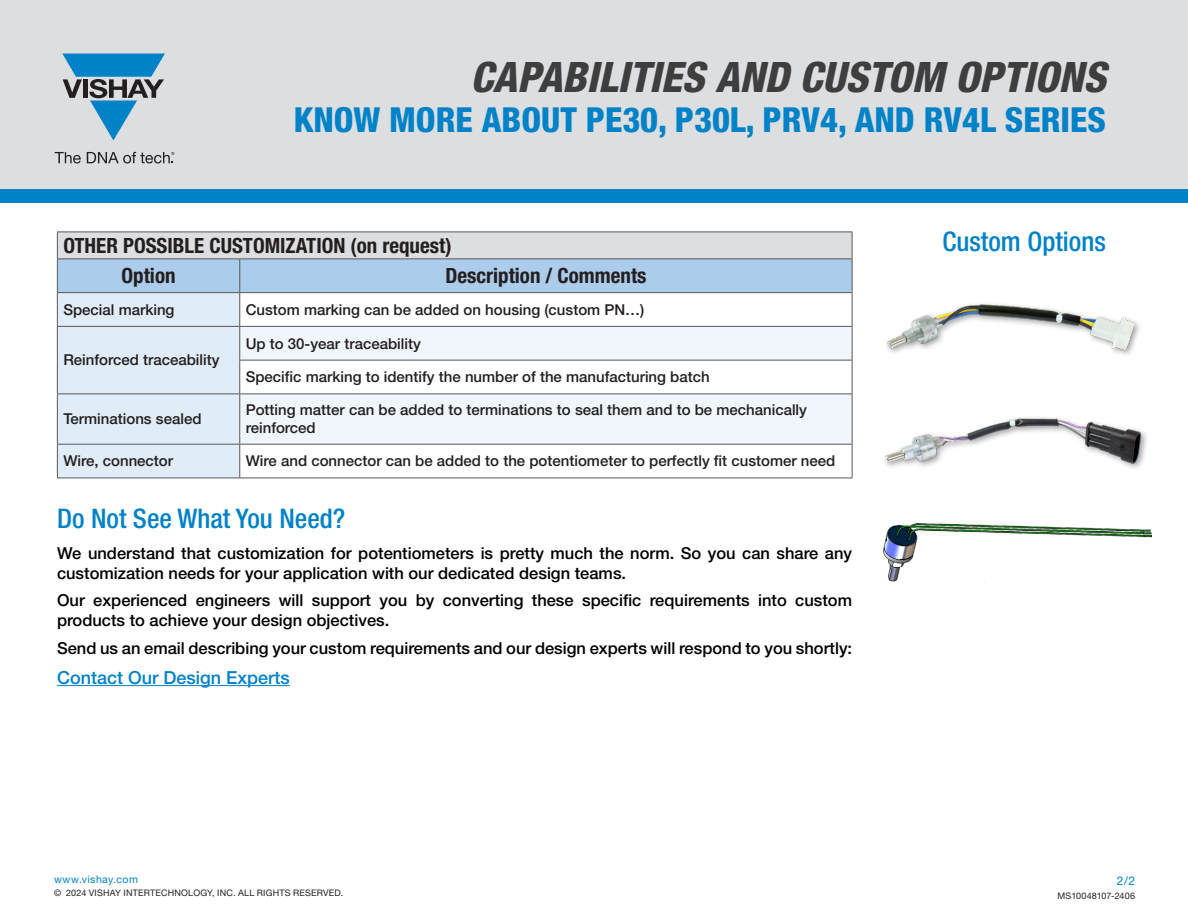
<style>
.page{position:relative;width:1188px;height:918px;background:#fff}
.page>*{position:absolute;margin:0;border:0;box-sizing:border-box;transform-origin:0 0}
.t1{font:italic 800 condensed 42px "Helvetica Neue LT Std";color:#3e3e3f}
.t2{font:800 condensed 34.5px "Helvetica Neue LT Std";color:#0082c8}
.t3{font:500 condensed 27px "Helvetica Neue LT Std";color:#0082c8}
.Table_Title{font:700 condensed 21px "Helvetica Neue LT Std";color:#231f20}
.t4{font:500 18px "Helvetica Neue LT Std";color:#0082c8}
.t5{font:500 16.5px/19.8px "Helvetica Neue LT Std";color:#000}
.Table_Body{font:500 15px/18px "Helvetica Neue LT Std";color:#231f20}
.t6{font:12px "Helvetica Neue LT Std";color:#0082c8}
.t7{font:10.5px "Helvetica Neue LT Std";letter-spacing:.045em;color:#0082c8}
.t8{font:9px "Helvetica Neue LT Std";letter-spacing:.02em;color:#231f20}
</style>
<div class="page">
<div style="left:0;top:0;width:1188px;height:189px;background:#dddee0"></div>
<div style="left:0;top:189px;width:1188px;height:13px;background:#0082c8"></div>
<svg style="left:55px;top:152px;width:26px;height:11px"></svg>
<svg style="left:87px;top:152px;width:87px;height:11px"></svg>
<svg style="left:62px;top:54px;width:103px;height:86px"></svg>
<hr style="left:57px;top:685px;width:233px;height:1px;background:#0082c8">
<svg style="left:57px;top:232px;width:796px;height:246px"></svg>
<hr style="left:240px;top:259px;width:612px;height:1px;background:#57585a">
<hr style="left:239px;top:259px;width:1px;height:33px;background:#57585a">
<hr style="left:852px;top:259px;width:1px;height:33px;background:#57585a">
<hr style="left:240px;top:292px;width:612px;height:1px;background:#57585a">
<hr style="left:57px;top:326px;width:183px;height:1px;background:#57585a">
<hr style="left:57px;top:327px;width:1px;height:33px;background:#57585a">
<hr style="left:57px;top:360px;width:1px;height:34px;background:#57585a">
<hr style="left:240px;top:326px;width:612px;height:1px;background:#57585a">
<hr style="left:239px;top:327px;width:1px;height:33px;background:#57585a">
<hr style="left:239px;top:360px;width:613px;height:1px;background:#57585a">
<hr style="left:57px;top:394px;width:183px;height:1px;background:#57585a">
<hr style="left:57px;top:444px;width:183px;height:1px;background:#57585a">
<hr style="left:57px;top:478px;width:183px;height:1px;background:#57585a">
<hr style="left:240px;top:394px;width:612px;height:1px;background:#57585a">
<hr style="left:240px;top:444px;width:612px;height:1px;background:#57585a">
<hr style="left:240px;top:478px;width:612px;height:1px;background:#57585a">
<img style="left:887px;top:303px;width:253px;height:52px">
<img style="left:885px;top:417px;width:260px;height:51px">
<img style="left:883px;top:524px;width:269px;height:59px">
<h1 class="t1" style="left:470px;top:51px;width:637px">CAPABILITIES AND CUSTOM OPTIONS</h1>
<h2 class="t2" style="left:294px;top:98px;width:814px">KNOW MORE ABOUT PE30, P30L, PRV4, AND RV4L SERIES</h2>
<p class="Table_Title" style="left:63px;top:233px;width:390px">OTHER POSSIBLE CUSTOMIZATION (on request)</p>
<p class="Table_Title" style="left:122px;top:263px;width:56px">Option</p>
<p class="Table_Title" style="left:445px;top:263px;width:203px">Description / Comments</p>
<p class="Table_Body" style="left:63px;top:300px;width:113px">Special marking</p>
<p class="Table_Body" style="left:246px;top:300px;width:400px">Custom marking can be added on housing (custom PN…)</p>
<p class="Table_Body" style="left:63px;top:351px;width:158px">Reinforced traceability</p>
<p class="Table_Body" style="left:246px;top:334px;width:177px">Up to 30-year traceability</p>
<p class="Table_Body" style="left:246px;top:368px;width:466px">Specific marking to identify the number of the manufacturing batch</p>
<p class="Table_Body" style="left:63px;top:410px;width:140px">Terminations sealed</p>
<p class="Table_Body" style="left:246px;top:401px;width:563px">Potting matter can be added to terminations to seal them and to be mechanically reinforced</p>
<p class="Table_Body" style="left:63px;top:452px;width:111px">Wire, connector</p>
<p class="Table_Body" style="left:246px;top:452px;width:591px">Wire and connector can be added to the potentiometer to perfectly fit customer need</p>
<p class="t3" style="left:57px;top:502px;width:290px">Do Not See What You Need?</p>
<p class="t5" style="left:57px;top:543px;width:797px">We understand that customization for potentiometers is pretty much the norm. So you can share any customization needs for your application with our dedicated design teams.</p>
<p class="t5" style="left:57px;top:590px;width:797px">Our experienced engineers will support you by converting these specific requirements into custom products to achieve your design objectives.</p>
<p class="t5" style="left:57px;top:638px;width:797px">Send us an email describing your custom requirements and our design experts will respond to you shortly:</p>
<p class="t4" style="left:57px;top:667px;width:234px">Contact Our Design Experts</p>
<p class="t7" style="left:54px;top:873px;width:86px">www.vishay.com</p>
<p class="t8" style="left:54px;top:888px;width:291px">© 2024 VISHAY INTERTECHNOLOGY, INC. ALL RIGHTS RESERVED.</p>
<p class="t3" style="left:942px;top:225px;width:165px">Custom Options</p>
<p class="t6" style="left:1117px;top:873px;width:20px">2/2</p>
<p class="t8" style="left:1058px;top:891px;width:79px">MS10048107-2406</p>
</div>
